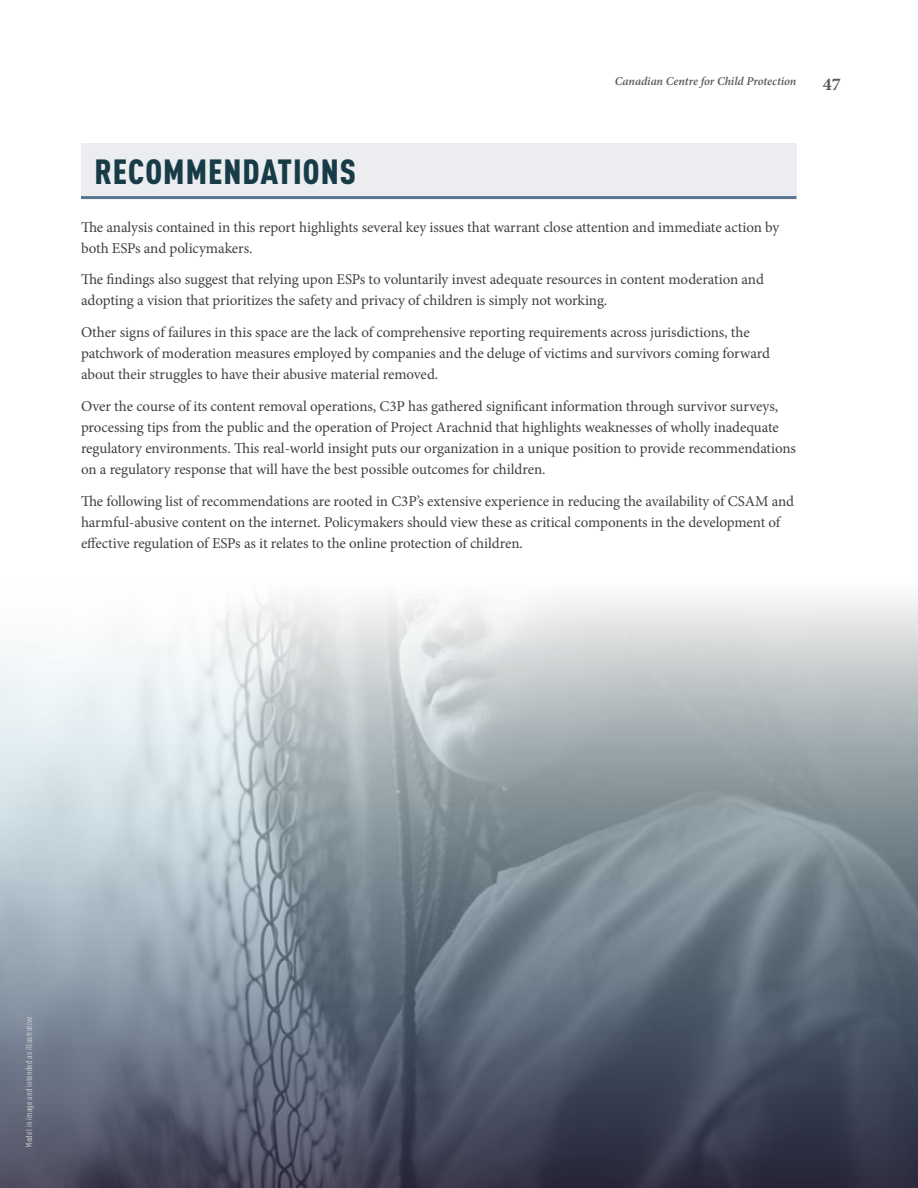
<style>
.page{position:relative;width:918px;height:1188px;background:#fff}
.page>*{position:absolute;margin:0;border:0;box-sizing:border-box;transform-origin:0 0}
.t1{font:900 34.5px "DIN Cond";letter-spacing:.03em;color:#183c47}
.t2{font:700 18px "Minion Pro";color:#58595b}
.t3{font:15px/21px "Minion Pro";letter-spacing:-.005em;color:#414042}
.t4{font:italic 600 12px "Minion Pro";letter-spacing:-.005em;color:#58595b}
.t5{font:500 9px "DIN Cond";letter-spacing:.02em;color:#dcddde}
</style>
<div class="page">
<div style="left:81px;top:143px;width:715px;height:55px;background:#ecedf0"></div>
<hr style="left:81px;top:196px;width:715px;height:3px;background:#5b758f">
<svg style="left:0;top:599px;width:918px;height:589px"></svg>
<p class="t4" style="left:615px;top:74px;width:183px">Canadian Centre for Child Protection</p>
<p class="t2" style="left:823px;top:71px;width:19px">47</p>
<h1 class="t1" style="left:94px;top:150px;width:263px">RECOMMENDATIONS</h1>
<p class="t3" style="left:81px;top:216px;width:700px">The analysis contained in this report highlights several key issues that warrant close attention and immediate action by both ESPs and policymakers.</p>
<p class="t3" style="left:81px;top:269px;width:684px">The findings also suggest that relying upon ESPs to voluntarily invest adequate resources in content moderation and adopting a vision that prioritizes the safety and privacy of children is simply not working.</p>
<p class="t3" style="left:81px;top:322px;width:690px">Other signs of failures in this space are the lack of comprehensive reporting requirements across jurisdictions, the patchwork of moderation measures employed by companies and the deluge of victims and survivors coming forward about their struggles to have their abusive material removed.</p>
<p class="t3" style="left:81px;top:396px;width:717px">Over the course of its content removal operations, C3P has gathered significant information through survivor surveys, processing tips from the public and the operation of Project Arachnid that highlights weaknesses of wholly inadequate regulatory environments. This real-world insight puts our organization in a unique position to provide recommendations on a regulatory response that will have the best possible outcomes for children.</p>
<p class="t3" style="left:81px;top:491px;width:715px">The following list of recommendations are rooted in C3P’s extensive experience in reducing the availability of CSAM and harmful-abusive content on the internet. Policymakers should view these as critical components in the development of effective regulation of ESPs as it relates to the online protection of children.</p>
<p class="t5" style="left:24px;top:1148px;width:135px;rotate:-90deg">Model in image and intended as illustrative.</p>
</div>
